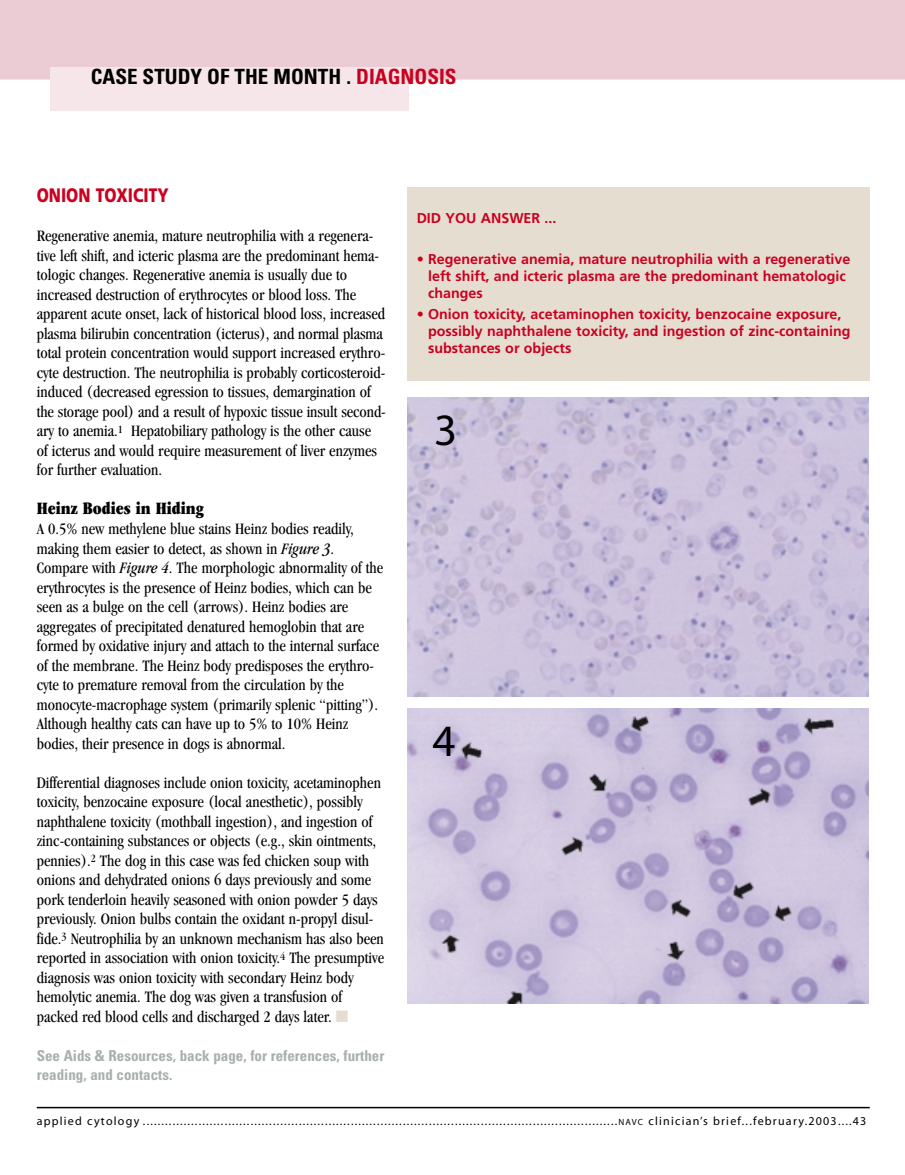
<style>
.page{position:relative;width:905px;height:1175px;background:#fff}
.page>*{position:absolute;margin:0;border:0;box-sizing:border-box;transform-origin:0 0}
.t1{font:45px "Myriad";color:#000}
.t2{font:700 condensed 21px "Univers";color:#000}
.t3{font:900 19.5px "Frutiger";color:#ca001f;scale:.8 1}
.t4{font:ultra-condensed 18px "Garamond";color:#000}
.t5{font:condensed 16.5px/19.5px "Garamond";color:#000}
.t6{font:700 condensed 15px/19.5px "Univers";color:#a7afad}
.t7{font:700 14.25px/17.2px "Frutiger";color:#ca001f}
.t8{font:12px "Myriad";letter-spacing:.1em;color:#000}
.s1{color:#ca001f}
.s2{font-style:italic}
.s3{color:#e6ddd1}
.s4{font-size:9px}
</style>
<div class="page">
<div style="left:0;top:0;width:904px;height:80px;background:#ebccd5"></div>
<hr style="left:37px;top:1106px;width:832px;height:2px;background:#000">
<img style="left:408px;top:398px;width:460px;height:298px">
<img style="left:408px;top:709px;width:460px;height:294px">
<div style="left:407px;top:188px;width:462px;height:193px;background:#e6ddd1"></div>
<div style="left:50px;top:68px;width:359px;height:43px;background:#f6e6ea"></div>
<p class="t2" style="left:91px;top:69px;width:367px">CASE STUDY OF THE MONTH . <span class="s1">DIAGNOSIS</span></p>
<p class="t3" style="left:37px;top:188px;width:166px">ONION TOXICITY</p>
<p class="t5" style="left:37px;top:228px;width:350px">Regenerative anemia, mature neutrophilia with a regenera&shy;tive left shift, and icteric plasma are the predominant hema&shy;tologic changes. Regenerative anemia is usually due to increased destruction of erythrocytes or blood loss. The apparent acute onset, lack of historical blood loss, increased plasma bilirubin concentration (icterus), and normal plasma total protein concentration would support increased erythro&shy;cyte destruction. The neutrophilia is probably corticosteroid&shy;induced (decreased egression to tissues, demargination of the storage pool) and a result of hypoxic tissue insult second&shy;ary to anemia.<sup>1</sup> Hepatobiliary pathology is the other cause of icterus and would require measurement of liver enzymes for further evaluation.</p>
<p class="t4" style="left:37px;top:502px;width:168px">Heinz Bodies in Hiding</p>
<p class="t5" style="left:37px;top:520px;width:348px">A 0.5% new methylene blue stains Heinz bodies readily, making them easier to detect, as shown in <span class="s2">Figure 3</span>.<br>Compare with <span class="s2">Figure 4</span>. The morphologic abnormality of the erythrocytes is the presence of Heinz bodies, which can be seen as a bulge on the cell (arrows). Heinz bodies are aggregates of precipitated denatured hemoglobin that are formed by oxidative injury and attach to the internal surface of the membrane. The Heinz body predisposes the erythro&shy;cyte to premature removal from the circulation by the monocyte-macrophage system (primarily splenic “pitting”).<br>Although healthy cats can have up to 5% to 10% Heinz bodies, their presence in dogs is abnormal.</p>
<p class="t5" style="left:37px;top:774px;width:349px">Differential diagnoses include onion toxicity, acetaminophen toxicity, benzocaine exposure (local anesthetic), possibly naphthalene toxicity (mothball ingestion), and ingestion of zinc-containing substances or objects (e.g., skin ointments, pennies).<sup>2</sup> The dog in this case was fed chicken soup with onions and dehydrated onions 6 days previously and some pork tenderloin heavily seasoned with onion powder 5 days previously. Onion bulbs contain the oxidant n-propyl disul&shy;fide.<sup>3</sup> Neutrophilia by an unknown mechanism has also been reported in association with onion toxicity.<sup>4</sup> The presumptive diagnosis was onion toxicity with secondary Heinz body hemolytic anemia. The dog was given a transfusion of packed red blood cells and discharged 2 days later. <span class="s3">■</span></p>
<p class="t6" style="left:37px;top:1047px;width:349px">See Aids &amp; Resources, back page, for references, further reading, and contacts.</p>
<p class="t7" style="left:416px;top:211px;width:141px">DID YOU ANSWER ...</p>
<p class="t7" style="left:428px;top:251px;width:424px;text-indent:-11px">• Regenerative anemia, mature neutrophilia with a regenerative left shift, and icteric plasma are the predominant hematologic changes</p>
<p class="t7" style="left:428px;top:306px;width:424px;text-indent:-11px">• Onion toxicity, acetaminophen toxicity, benzocaine exposure, possibly naphthalene toxicity, and ingestion of zinc-containing substances or objects</p>
<h1 class="t1" style="left:434px;top:413px;width:25px">3</h1>
<h1 class="t1" style="left:432px;top:724px;width:25px">4</h1>
<p class="t8" style="left:37px;top:1116px;width:831px">applied cytology ................................................................................................................................<span class="s4">NAVC</span> clinician’s brief...february.2003....43</p>
</div>
